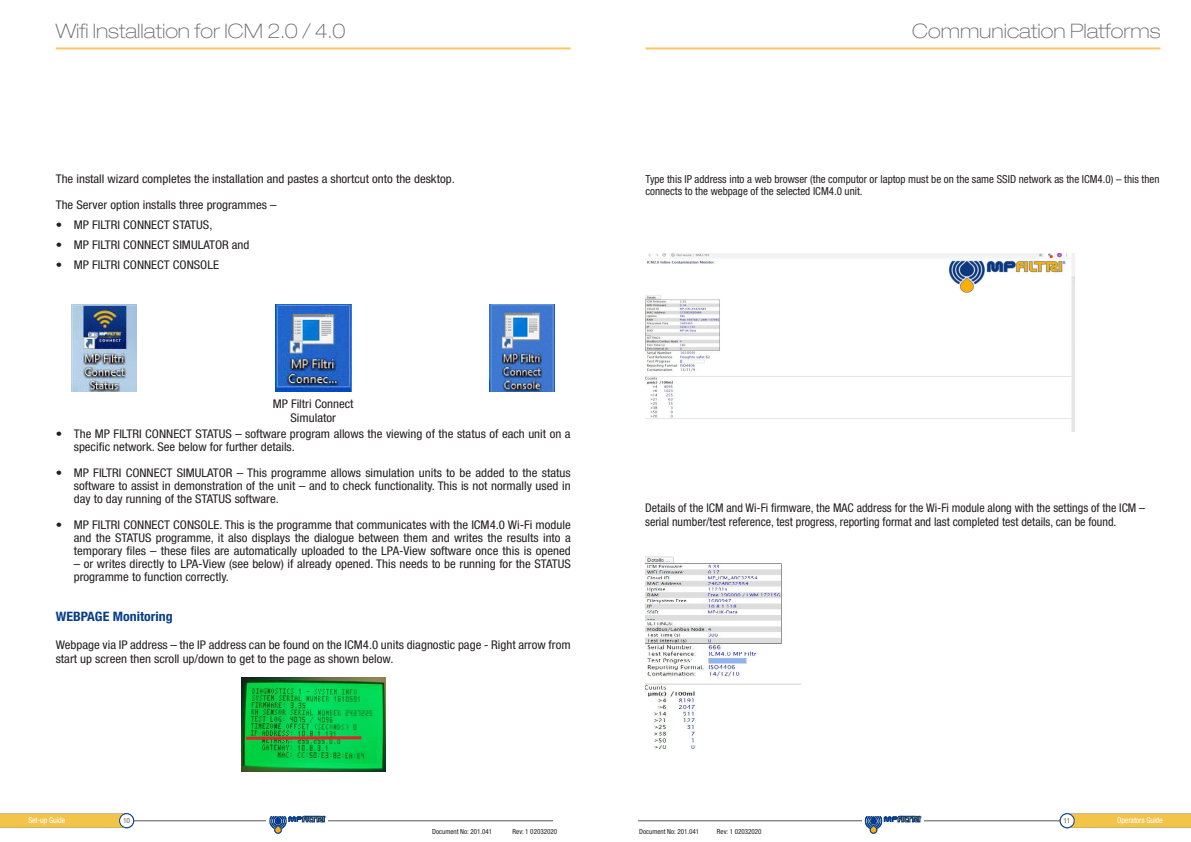
<style>
.page{position:relative;width:1191px;height:842px;background:#fff}
.page>*{position:absolute;margin:0;border:0;box-sizing:border-box;transform-origin:0 0}
.t1{font:100 expanded 20px "Helvetica Neue LT Std";color:#6c6d70}
.t2{font:700 condensed 13px "Helvetica Neue LT Std";color:#083e89;scale:1.07 1}
.t3{font:condensed 12px/13px "Helvetica Neue LT Std";color:#231f20;scale:1.07 1}
.t4{font:condensed 12px/14.4px "Helvetica Neue LT Std";color:#231f20}
.t5{font:condensed 11px/12px "Helvetica Neue LT Std";color:#231f20}
.t6{font:condensed 8px "Helvetica Neue LT Std";letter-spacing:-.02em;color:#fff}
.t7{font:condensed 7px "Helvetica Neue LT Std";color:#231f20}
.t8{font:condensed 7px "Helvetica Neue LT Std";color:#636366;scale:1.07 1}
</style>
<div class="page">
<hr style="left:56px;top:47px;width:514px;height:2px;background:#fec563">
<hr style="left:645px;top:47px;width:515px;height:2px;background:#fec563">
<img style="left:72px;top:305px;width:65px;height:86px">
<img style="left:275px;top:305px;width:76px;height:86px">
<img style="left:489px;top:305px;width:66px;height:86px">
<img style="left:241px;top:677px;width:144px;height:94px">
<img style="left:645px;top:253px;width:429px;height:178px">
<img style="left:645px;top:556px;width:155px;height:193px">
<svg style="left:243px;top:735px;width:121px;height:6px"></svg>
<hr style="left:638px;top:820px;width:427px;height:1px;background:#808285">
<hr style="left:134px;top:820px;width:419px;height:1px;background:#808285">
<svg style="left:1063px;top:814px;width:128px;height:14px;background:#edc14b"></svg>
<svg style="left:0;top:814px;width:124px;height:14px;background:#eec24b"></svg>
<div style="left:1060px;top:814px;width:14px;height:14px;background:#fff;border-radius:50%"></div>
<div style="left:1060px;top:814px;width:14px;height:14px;border:1px solid #083e89;border-radius:50%"></div>
<div style="left:120px;top:814px;width:14px;height:14px;background:#fff;border-radius:50%"></div>
<div style="left:119px;top:814px;width:15px;height:14px;border:1px solid #083e89;border-radius:50%"></div>
<hr style="left:862px;top:819px;width:61px;height:4px;background:#fff">
<hr style="left:266px;top:819px;width:61px;height:4px;background:#fff">
<svg style="left:864px;top:816px;width:57px;height:17px"></svg>
<svg style="left:269px;top:816px;width:57px;height:17px"></svg>
<p class="t1" style="left:56px;top:19px;width:291px">Wifi Installation for ICM 2.0 / 4.0</p>
<p class="t1" style="left:912px;top:19px;width:250px">Communication Platforms</p>
<p class="t3" style="left:56px;top:173px;width:374px">The install wizard completes the installation and pastes a shortcut onto the desktop.</p>
<p class="t3" style="left:56px;top:199px;width:208px">The Server option installs three programmes –</p>
<p class="t3" style="left:56px;top:219px;width:148px">• MP FILTRI CONNECT STATUS,</p>
<p class="t3" style="left:56px;top:239px;width:183px">• MP FILTRI CONNECT SIMULATOR and</p>
<p class="t3" style="left:56px;top:259px;width:154px">• MP FILTRI CONNECT CONSOLE</p>
<p class="t3" style="left:273px;top:397px;width:77px;line-height:14px;text-align:center">MP Filtri Connect<br>Simulator</p>
<p class="t3" style="left:74px;top:428px;width:466px;text-indent:-18px">• The MP FILTRI CONNECT STATUS – software program allows the viewing of the status of each unit on a specific network. See below for further details.</p>
<p class="t3" style="left:74px;top:467px;width:466px;text-align:justify;text-indent:-18px">• MP FILTRI CONNECT SIMULATOR – This programme allows simulation units to be added to the status software to assist in demonstration of the unit – and to check functionality. This is not normally used in day to day running of the STATUS software.</p>
<p class="t3" style="left:74px;top:519px;width:466px;text-align:justify;text-indent:-18px">• MP FILTRI CONNECT CONSOLE. This is the programme that communicates with the ICM4.0 Wi-Fi module and the STATUS programme, it also displays the dialogue between them and writes the results into a temporary files – these files are automatically uploaded to the LPA-View software once this is opened</p>
<p class="t3" style="left:74px;top:558px;width:466px">– or writes directly to LPA-View (see below) if already opened. This needs to be running for the STATUS programme to function correctly.</p>
<p class="t2" style="left:56px;top:609px;width:111px">WEBPAGE Monitoring</p>
<p class="t3" style="left:56px;top:638px;width:483px;line-height:14px">Webpage via IP address – the IP address can be found on the ICM4.0 units diagnostic page - Right arrow from start up screen then scroll up/down to get to the page as shown below.</p>
<p class="t5" style="left:645px;top:173px;width:515px">Type this IP address into a web browser (the computor or laptop must be on the same SSID network as the ICM4.0) – this then connects to the webpage of the selected ICM4.0 unit.</p>
<p class="t4" style="left:645px;top:500px;width:501px">Details of the ICM and Wi-Fi firmware, the MAC address for the Wi-Fi module along with the settings of the ICM – serial number/test reference, test progress, reporting format and last completed test details, can be found.</p>
<p class="t6" style="left:28px;top:815px;width:38px">Set-up Guide</p>
<p class="t8" style="left:123px;top:817px;width:8px">10</p>
<p class="t8" style="left:1063px;top:817px;width:8px">11</p>
<p class="t6" style="left:1117px;top:815px;width:47px">Operators Guide</p>
<p class="t6" style="left:28px;top:815px;width:47px">Operators Guide</p>
<p class="t7" style="left:432px;top:827px;width:62px">Document No: 201.041</p>
<p class="t7" style="left:512px;top:827px;width:46px">Rev: 1 02032020</p>
<p class="t7" style="left:639px;top:827px;width:62px">Document No: 201.041</p>
<p class="t7" style="left:717px;top:827px;width:46px">Rev: 1 02032020</p>
</div>
